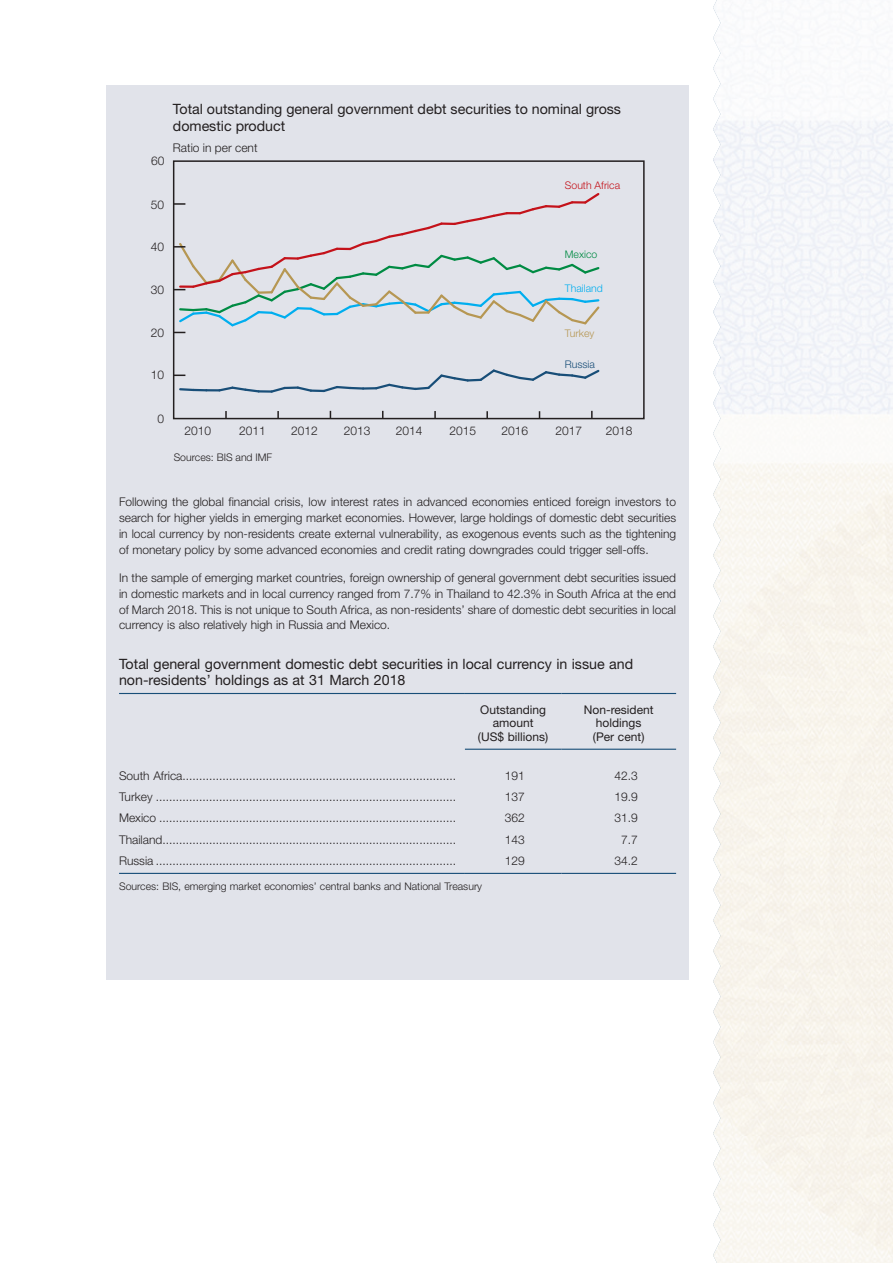
<style>
.page{position:relative;width:893px;height:1263px;background:#fff}
.page>*{position:absolute;margin:0;border:0;box-sizing:border-box;transform-origin:0 0}
.Table_head_1{font:14.25px/17.1px "Helvetica Neue LT Pro";color:#231f20}
.Text_Box_reg{font:300 12px/15.8px "Helvetica Neue LT Pro";color:#231f20;text-align:justify}
.table_text{font:300 12px "Helvetica Neue LT Pro";color:#231f20}
.Table_head_2{font:12px/13.5px "Helvetica Neue LT Pro";color:#231f20;text-align:center}
.table_figures{font:300 12px "Helvetica Neue LT Pro";color:#231f20}
.table_text-2{font:300 10.5px "Helvetica Neue LT Pro";color:#231f20}
.t1{font:300 10.5px "Helvetica Neue LT Pro";color:#c4121a}
.t2{font:300 10.5px "Helvetica Neue LT Pro";color:#00aeef}
.t3{font:300 10.5px "Helvetica Neue LT Pro";color:#008b43}
.t4{font:300 10.5px "Helvetica Neue LT Pro";color:#184e78}
.t5{font:300 10.5px "Helvetica Neue LT Pro";color:#b69753}
</style>
<div class="page">
<div style="left:106px;top:85px;width:583px;height:894px;background:#e1e3ea"></div>
<svg style="left:176px;top:369px;width:424px;height:24px"></svg>
<svg style="left:176px;top:193px;width:424px;height:140px"></svg>
<div style="left:173px;top:160px;width:472px;height:259px;border:2px solid #231f20"></div>
<svg style="left:225px;top:411px;width:2px;height:7px"></svg>
<svg style="left:277px;top:411px;width:2px;height:7px"></svg>
<svg style="left:434px;top:411px;width:2px;height:7px"></svg>
<svg style="left:486px;top:411px;width:2px;height:7px"></svg>
<svg style="left:591px;top:411px;width:2px;height:7px"></svg>
<hr style="left:119px;top:873px;width:346px;height:1px;background:#184e78">
<hr style="left:465px;top:873px;width:96px;height:1px;background:#184e78">
<hr style="left:561px;top:873px;width:115px;height:1px;background:#184e78">
<hr style="left:119px;top:693px;width:346px;height:1px;background:#184e78">
<hr style="left:465px;top:693px;width:96px;height:1px;background:#184e78">
<hr style="left:561px;top:693px;width:115px;height:1px;background:#184e78">
<hr style="left:465px;top:749px;width:96px;height:1px;background:#184e78">
<hr style="left:561px;top:749px;width:115px;height:1px;background:#184e78">
<p class="Text_Box_reg" style="left:151px;top:153px;width:15px">60</p>
<p class="Text_Box_reg" style="left:151px;top:197px;width:15px">50</p>
<p class="Table_head_1" style="left:173px;top:100px;width:450px">Total outstanding general government debt securities to nominal gross domestic product</p>
<p class="Text_Box_reg" style="left:173px;top:140px;width:86px">Ratio in per cent</p>
<p class="t1" style="left:565px;top:178px;width:57px">South Africa</p>
<p class="Text_Box_reg" style="left:151px;top:239px;width:15px">40</p>
<p class="Text_Box_reg" style="left:151px;top:282px;width:15px">30</p>
<p class="t3" style="left:565px;top:248px;width:34px">Mexico</p>
<p class="t2" style="left:565px;top:282px;width:39px">Thailand</p>
<p class="Text_Box_reg" style="left:151px;top:324px;width:15px">20</p>
<p class="Text_Box_reg" style="left:151px;top:367px;width:15px">10</p>
<p class="t5" style="left:565px;top:327px;width:31px">Turkey</p>
<p class="t4" style="left:565px;top:358px;width:32px">Russia</p>
<p class="Text_Box_reg" style="left:158px;top:411px;width:8px">0</p>
<p class="Text_Box_reg" style="left:449px;top:423px;width:28px">2015</p>
<p class="Text_Box_reg" style="left:501px;top:423px;width:28px">2016</p>
<p class="Text_Box_reg" style="left:555px;top:423px;width:28px">2017</p>
<p class="Text_Box_reg" style="left:184px;top:423px;width:28px">2010</p>
<p class="Text_Box_reg" style="left:239px;top:423px;width:28px">2011</p>
<p class="Text_Box_reg" style="left:291px;top:423px;width:28px">2012</p>
<p class="Text_Box_reg" style="left:344px;top:423px;width:28px">2013</p>
<p class="Text_Box_reg" style="left:396px;top:423px;width:28px">2014</p>
<p class="Text_Box_reg" style="left:606px;top:423px;width:28px">2018</p>
<p class="table_text-2" style="left:174px;top:451px;width:100px">Sources: BIS and IMF</p>
<p class="Text_Box_reg" style="left:119px;top:494px;width:559px">Following the global financial crisis, low interest rates in advanced economies enticed foreign investors to search for higher yields in emerging market economies. However, large holdings of domestic debt securities in local currency by non-residents create external vulnerability, as exogenous events such as the tightening of monetary policy by some advanced economies and credit rating downgrades could trigger sell-offs.</p>
<p class="Text_Box_reg" style="left:119px;top:570px;width:559px">In the sample of emerging market countries, foreign ownership of general government debt securities issued in domestic markets and in local currency ranged from 7.7% in Thailand to 42.3% in South Africa at the end of March 2018. This is not unique to South Africa, as non-residents’ share of domestic debt securities in local currency is also relatively high in Russia and Mexico.</p>
<p class="Table_head_1" style="left:119px;top:656px;width:516px;line-height:15.8px">Total general government domestic debt securities in local currency in issue and non-residents’ holdings as at 31 March 2018</p>
<p class="Table_head_2" style="left:478px;top:702px;width:72px">Outstanding amount<br>(US$ billions)</p>
<p class="Table_head_2" style="left:584px;top:702px;width:71px">Non-resident holdings (Per cent)</p>
<p class="table_text" style="left:119px;top:768px;width:338px">South Africa..................................................................................</p>
<p class="table_figures" style="left:505px;top:768px;width:22px">191</p>
<p class="table_figures" style="left:614px;top:768px;width:25px">42.3</p>
<p class="table_text" style="left:119px;top:789px;width:338px">Turkey ..........................................................................................</p>
<p class="table_figures" style="left:505px;top:789px;width:22px">137</p>
<p class="table_figures" style="left:614px;top:789px;width:25px">19.9</p>
<p class="table_text" style="left:119px;top:811px;width:338px">Mexico .........................................................................................</p>
<p class="table_figures" style="left:505px;top:811px;width:22px">362</p>
<p class="table_figures" style="left:614px;top:811px;width:25px">31.9</p>
<p class="table_text" style="left:119px;top:832px;width:338px">Thailand........................................................................................</p>
<p class="table_figures" style="left:505px;top:832px;width:22px">143</p>
<p class="table_figures" style="left:621px;top:832px;width:18px">7.7</p>
<p class="table_text" style="left:119px;top:853px;width:338px">Russia ..........................................................................................</p>
<p class="table_figures" style="left:505px;top:853px;width:22px">129</p>
<p class="table_figures" style="left:614px;top:853px;width:25px">34.2</p>
<p class="table_text-2" style="left:119px;top:879px;width:365px">Sources: BIS, emerging market economies’ central banks and National Treasury</p>
</div>
